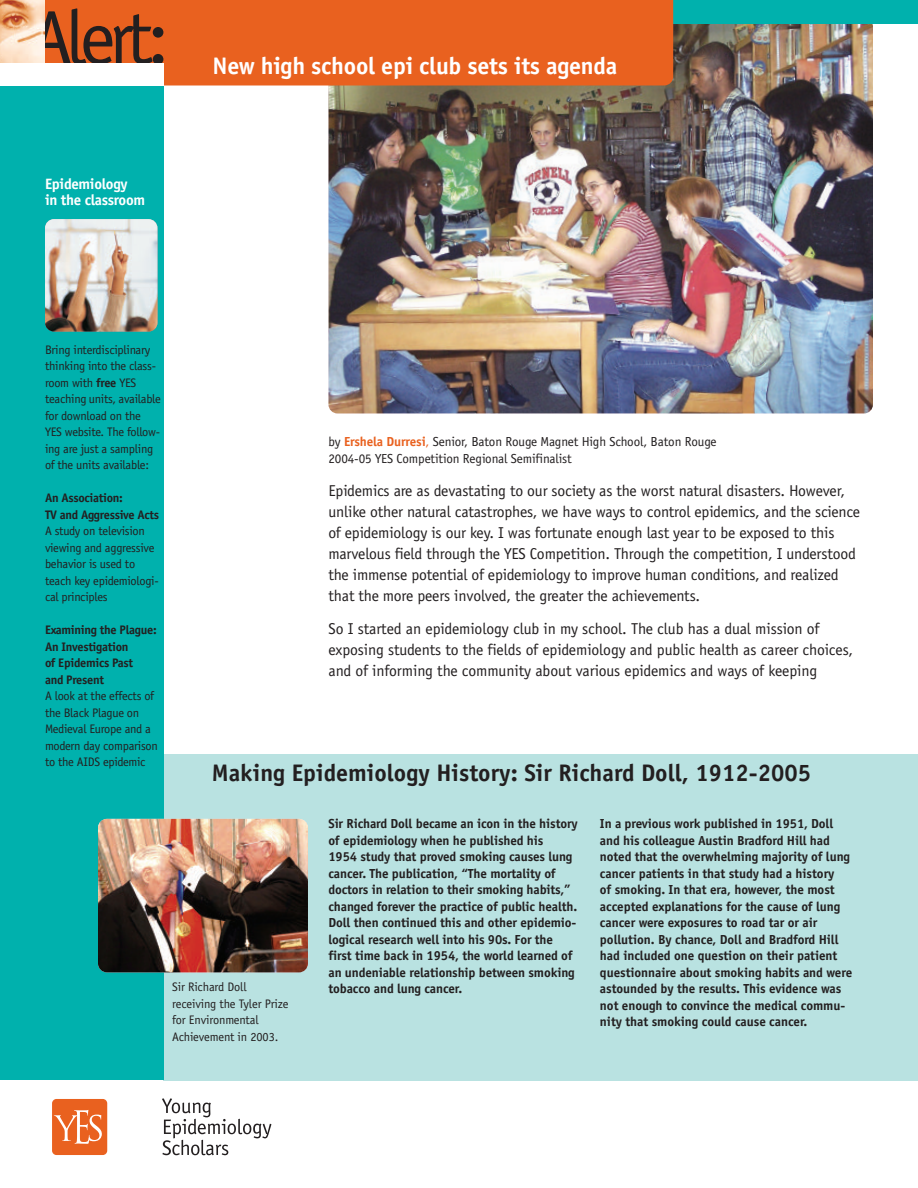
<style>
.page{position:relative;width:918px;height:1188px;background:#fff}
.page>*{position:absolute;margin:0;border:0;box-sizing:border-box;transform-origin:0 0}
.t1{font:76.2px "Officina Sans";letter-spacing:-.085em;color:#231f20}
.t2{font:700 24px "Officina Sans";color:#231f20}
.t3{font:700 24px "Officina Sans";letter-spacing:-.01em;color:#fff}
.t4{font:15.75px/21px "Officina Sans";letter-spacing:-.01em;color:#231f20}
.t5{font:700 15px/16.5px "Officina Sans";letter-spacing:-.02em;color:#fff}
.t6{font:700 13.2px/16.5px "Officina Sans";letter-spacing:-.01em;color:#231f20}
.t7{font:13.2px/16.5px "Officina Sans";letter-spacing:-.01em;color:#231f20}
.t8{font:12.3px/16.5px "Officina Sans";letter-spacing:-.02em;color:#231f20}
.t9{font:700 12.3px/16.5px "Officina Sans";letter-spacing:-.02em;color:#231f20}
.s1{font-weight:700}
.s2{font-weight:700;color:#e9611f}
.s3{color:#e9611f}
</style>
<div class="page">
<div style="left:163px;top:754px;width:755px;height:326px;background:#b9e2e1"></div>
<img style="left:328px;top:24px;width:545px;height:389px">
<div style="left:180px;top:0;width:738px;height:24px;background:#00b1ad"></div>
<div style="left:164px;top:0;width:509px;height:86px;background:#e9611f"></div>
<div style="left:0;top:0;width:198px;height:63px;background:#e9611f"></div>
<div style="left:0;top:63px;width:164px;height:1017px;background:#00b1ad"></div>
<img style="left:98px;top:819px;width:210px;height:153px">
<div style="left:52px;top:1099px;width:55px;height:56px;background:#e9611f;border-radius:4px"></div>
<svg style="left:162px;top:1098px;width:109px;height:57px"></svg>
<svg style="left:54px;top:1110px;width:48px;height:34px"></svg>
<img style="left:45px;top:219px;width:113px;height:113px">
<img style="left:0;top:0;width:44px;height:63px">
<div style="left:0;top:63px;width:164px;height:23px;background:#fff"></div>
<h1 class="t1" style="left:30px;top:9px;width:140px">Alert:</h1>
<p class="t5" style="left:45px;top:177px;width:102px">Epidemiology<br>in the classroom</p>
<h2 class="t3" style="left:213px;top:56px;width:406px">New high school epi club sets its agenda</h2>
<p class="t8" style="left:45px;top:342px;width:118px">Bring interdisciplinary thinking into the class&shy;room with <span class="s1">free</span> YES teaching units, available for download on the<br>YES website. The follow&shy;ing are just a sampling of the units available:</p>
<p class="t9" style="left:45px;top:491px;width:115px">An Association:<br>TV and Aggressive Acts</p>
<p class="t8" style="left:45px;top:524px;width:115px">A study on television viewing and aggressive behavior is used to teach key epidemiologi&shy;cal principles</p>
<p class="t9" style="left:45px;top:623px;width:113px">Examining the Plague:<br>An Investigation<br>of Epidemics Past<br>and Present</p>
<p class="t8" style="left:45px;top:689px;width:114px">A look at the effects of the Black Plague on<br>Medieval Europe and a modern day comparison to the AIDS epidemic</p>
<p class="t7" style="left:328px;top:434px;width:390px">by <span class="s2">Ershela Durresi</span><span class="s3">,</span> Senior, Baton Rouge Magnet High School, Baton Rouge<br>2004-05 YES Competition Regional Semifinalist</p>
<p class="t4" style="left:328px;top:481px;width:533px">Epidemics are as devastating to our society as the worst natural disasters. However, unlike other natural catastrophes, we have ways to control epidemics, and the science of epidemiology is our key. I was fortunate enough last year to be exposed to this marvelous field through the YES Competition. Through the competition, I understood the immense potential of epidemiology to improve human conditions, and realized that the more peers involved, the greater the achievements.</p>
<p class="t4" style="left:329px;top:619px;width:526px">So I started an epidemiology club in my school. The club has a dual mission of exposing students to the fields of epidemiology and public health as career choices, and of informing the community about various epidemics and ways of keeping</p>
<h2 class="t2" style="left:212px;top:764px;width:601px">Making Epidemiology History: Sir Richard Doll, 1912-2005</h2>
<p class="t6" style="left:328px;top:817px;width:251px">Sir Richard Doll became an icon in the history of epidemiology when he published his<br>1954 study that proved smoking causes lung cancer. The publication, “The mortality of doctors in relation to their smoking habits,” changed forever the practice of public health.<br>Doll then continued this and other epidemio&shy;logical research well into his 90s. For the first time back in 1954, the world learned of an undeniable relationship between smoking</p>
<p class="t8" style="left:172px;top:980px;width:76px">Sir Richard Doll</p>
<p class="t6" style="left:328px;top:982px;width:135px">tobacco and lung cancer.</p>
<p class="t8" style="left:172px;top:996px;width:118px">receiving the Tyler Prize for Environmental<br>Achievement in 2003.</p>
<p class="t6" style="left:600px;top:817px;width:254px">In a previous work published in 1951, Doll and his colleague Austin Bradford Hill had noted that the overwhelming majority of lung cancer patients in that study had a history<br>of smoking. In that era, however, the most accepted explanations for the cause of lung cancer were exposures to road tar or air pollution. By chance, Doll and Bradford Hill had included one question on their patient questionnaire about smoking habits and were astounded by the results. This evidence was not enough to convince the medical commu&shy;nity that smoking could cause cancer.</p>
</div>
